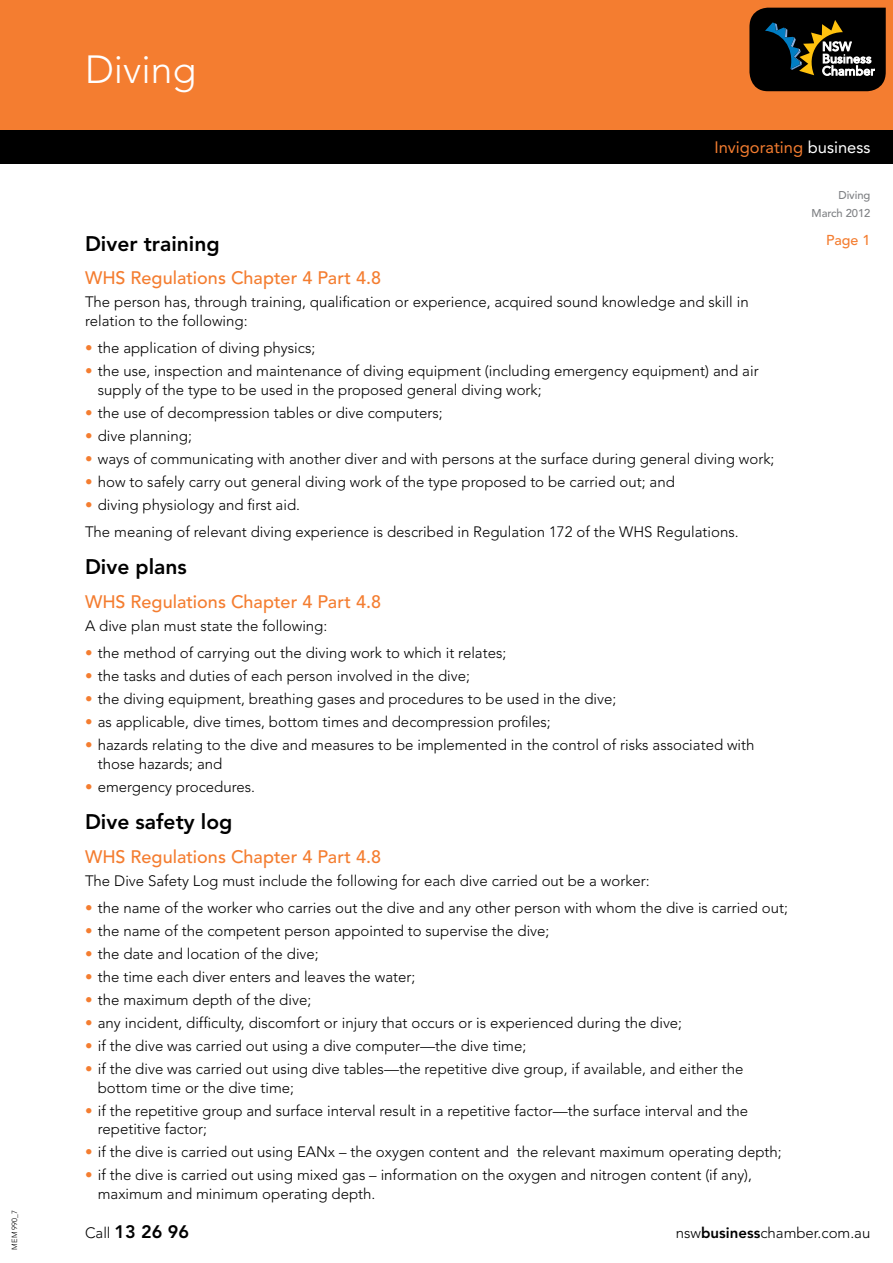
<style>
.page{position:relative;width:893px;height:1263px;background:#fff}
.page>*{position:absolute;margin:0;border:0;box-sizing:border-box;transform-origin:0 0}
.t1{font:300 39px "Avenir";color:#fff}
.t2{font:800 21px "Avenir";color:#000}
.t3{font:500 18px "Avenir";color:#f47d30}
.t4{font:800 18px "Avenir";color:#000}
.t5{font:16.5px "Avenir";color:#f47d30}
.t6{font:300 15px/18.8px "Avenir";color:#000}
.t7{font:500 14.25px "Avenir";color:#f47d30}
.t8{font:500 11.25px/17.7px "Avenir";letter-spacing:-.01em;color:#808285;text-align:right}
.t9{font:300 7.5px "Avenir";color:#000}
.s1{color:#fff}
.s2{color:#f47d30}
.s3{font-weight:300;font-size:15px}
.s4{font-weight:800}
</style>
<div class="page">
<div style="left:0;top:0;width:893px;height:164px;background:#f47d30"></div>
<svg style="left:749px;top:8px;width:137px;height:83px;background:#222119"></svg>
<div style="left:0;top:130px;width:893px;height:34px;background:#000"></div>
<p class="t9" style="left:10px;top:1249px;width:41px;rotate:-90deg">MEM 990_7</p>
<h1 class="t1" style="left:85px;top:47px;width:113px">Diving</h1>
<p class="t5" style="left:714px;top:138px;width:157px">Invigorating <span class="s1">business</span></p>
<p class="t8" style="left:812px;top:186px;width:60px">Diving<br>March 2012</p>
<h2 class="t2" style="left:85px;top:231px;width:136px">Diver training</h2>
<p class="t7" style="left:826px;top:232px;width:46px">Page 1</p>
<p class="t3" style="left:85px;top:268px;width:298px">WHS Regulations Chapter 4 Part 4.8</p>
<p class="t6" style="left:85px;top:293px;width:665px">The person has, through training, qualification or experience, acquired sound knowledge and skill in relation to the following:</p>
<p class="t6" style="left:85px;top:339px;width:232px"><span class="s2">•</span> the application of diving physics;</p>
<p class="t6" style="left:98px;top:362px;width:662px;text-indent:-13px"><span class="s2">•</span> the use, inspection and maintenance of diving equipment (including emergency equipment) and air supply of the type to be used in the proposed general diving work;</p>
<p class="t6" style="left:85px;top:404px;width:359px"><span class="s2">•</span> the use of decompression tables or dive computers;</p>
<p class="t6" style="left:85px;top:427px;width:108px"><span class="s2">•</span> dive planning;</p>
<p class="t6" style="left:85px;top:450px;width:691px"><span class="s2">•</span> ways of communicating with another diver and with persons at the surface during general diving work;</p>
<p class="t6" style="left:85px;top:473px;width:591px"><span class="s2">•</span> how to safely carry out general diving work of the type proposed to be carried out; and</p>
<p class="t6" style="left:85px;top:491px;width:655px;line-height:27.3px"><span class="s2">•</span> diving physiology and first aid.<br>The meaning of relevant diving experience is described in Regulation 172 of the WHS Regulations.</p>
<h2 class="t2" style="left:85px;top:554px;width:103px">Dive plans</h2>
<p class="t3" style="left:85px;top:591px;width:298px">WHS Regulations Chapter 4 Part 4.8</p>
<p class="t6" style="left:85px;top:616px;width:244px">A dive plan must state the following:</p>
<p class="t6" style="left:85px;top:644px;width:423px"><span class="s2">•</span> the method of carrying out the diving work to which it relates;</p>
<p class="t6" style="left:85px;top:667px;width:386px"><span class="s2">•</span> the tasks and duties of each person involved in the dive;</p>
<p class="t6" style="left:85px;top:690px;width:533px"><span class="s2">•</span> the diving equipment, breathing gases and procedures to be used in the dive;</p>
<p class="t6" style="left:85px;top:713px;width:467px"><span class="s2">•</span> as applicable, dive times, bottom times and decompression profiles;</p>
<p class="t6" style="left:98px;top:736px;width:658px;text-indent:-13px"><span class="s2">•</span> hazards relating to the dive and measures to be implemented in the control of risks associated with those hazards; and</p>
<p class="t6" style="left:85px;top:777px;width:172px"><span class="s2">•</span> emergency procedures.</p>
<h2 class="t2" style="left:85px;top:809px;width:149px">Dive safety log</h2>
<p class="t3" style="left:85px;top:846px;width:298px">WHS Regulations Chapter 4 Part 4.8</p>
<p class="t6" style="left:85px;top:871px;width:566px">The Dive Safety Log must include the following for each dive carried out be a worker:</p>
<p class="t6" style="left:85px;top:898px;width:704px"><span class="s2">•</span> the name of the worker who carries out the dive and any other person with whom the dive is carried out;</p>
<p class="t6" style="left:85px;top:921px;width:466px"><span class="s2">•</span> the name of the competent person appointed to supervise the dive;</p>
<p class="t6" style="left:85px;top:944px;width:235px"><span class="s2">•</span> the date and location of the dive;</p>
<p class="t6" style="left:85px;top:967px;width:332px"><span class="s2">•</span> the time each diver enters and leaves the water;</p>
<p class="t6" style="left:85px;top:990px;width:228px"><span class="s2">•</span> the maximum depth of the dive;</p>
<p class="t6" style="left:85px;top:1013px;width:599px"><span class="s2">•</span> any incident, difficulty, discomfort or injury that occurs or is experienced during the dive;</p>
<p class="t6" style="left:85px;top:1036px;width:443px"><span class="s2">•</span> if the dive was carried out using a dive computer—the dive time;</p>
<p class="t6" style="left:98px;top:1059px;width:647px;text-indent:-13px"><span class="s2">•</span> if the dive was carried out using dive tables—the repetitive dive group, if available, and either the bottom time or the dive time;</p>
<p class="t6" style="left:98px;top:1101px;width:652px;text-indent:-13px"><span class="s2">•</span> if the repetitive group and surface interval result in a repetitive factor—the surface interval and the repetitive factor;</p>
<p class="t6" style="left:85px;top:1143px;width:698px"><span class="s2">•</span> if the dive is carried out using EANx – the oxygen content and the relevant maximum operating depth;</p>
<p class="t6" style="left:98px;top:1166px;width:656px;text-indent:-13px"><span class="s2">•</span> if the dive is carried out using mixed gas – information on the oxygen and nitrogen content (if any), maximum and minimum operating depth.</p>
<p class="t4" style="left:85px;top:1221px;width:106px"><span class="s3">Call</span> 13 26 96</p>
<p class="t6" style="left:676px;top:1224px;width:196px">nsw<span class="s4">business</span>chamber.com.au</p>
</div>
